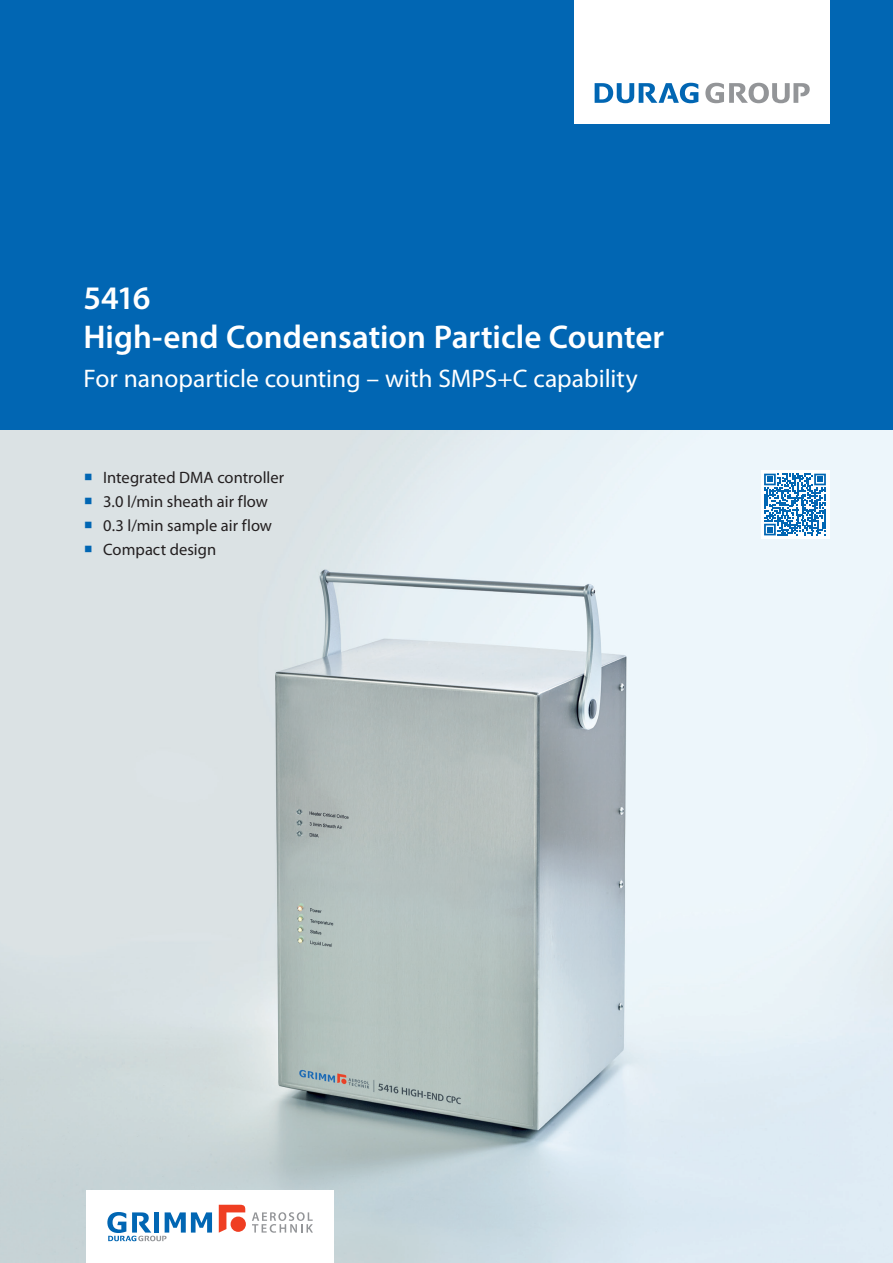
<style>
.page{position:relative;width:893px;height:1263px;background:#fff}
.page>*{position:absolute;margin:0;border:0;box-sizing:border-box;transform-origin:0 0}
.t1{font:600 33px/39.6px "Myriad Pro";color:#fff}
.t2{font:25.5px "Myriad Pro";color:#fff}
.t3{font:16.5px "Myriad Pro";color:#231f20}
.s1{color:#0166b3}
</style>
<div class="page">
<img style="left:0;top:429px;width:893px;height:834px">
<div style="left:0;top:0;width:893px;height:429px;background:#0166b3"></div>
<div style="left:86px;top:1191px;width:248px;height:72px;background:#fff"></div>
<div style="left:574px;top:0;width:255px;height:123px;background:#fff"></div>
<svg style="left:595px;top:83px;width:103px;height:20px"></svg>
<svg style="left:705px;top:83px;width:105px;height:20px"></svg>
<svg style="left:252px;top:1212px;width:61px;height:21px"></svg>
<svg style="left:219px;top:1205px;width:26px;height:27px"></svg>
<div style="left:231px;top:1216px;width:15px;height:16px;background:#ef3e22;border-radius:50%"></div>
<svg style="left:107px;top:1212px;width:105px;height:29px"></svg>
<div style="left:761px;top:470px;width:68px;height:68px;background:#fff"></div>
<svg style="left:764px;top:474px;width:62px;height:61px"></svg>
<svg style="left:93px;top:507px;width:16px;height:1px"></svg>
<svg style="left:93px;top:531px;width:16px;height:1px"></svg>
<svg style="left:93px;top:555px;width:16px;height:1px"></svg>
<h1 class="t1" style="left:83px;top:277px;width:583px">5416<br>High-end Condensation Particle Counter</h1>
<h2 class="t2" style="left:83px;top:363px;width:556px">For nanoparticle counting – with SMPS+C capability</h2>
<p class="t3" style="left:84px;top:467px;width:202px"><span class="s1">○</span> Integrated DMA controller</p>
<p class="t3" style="left:84px;top:491px;width:186px"><span class="s1">○</span> 3.0 l/min sheath air flow</p>
<p class="t3" style="left:84px;top:515px;width:190px"><span class="s1">○</span> 0.3 l/min sample air flow</p>
<p class="t3" style="left:84px;top:539px;width:134px"><span class="s1">○</span> Compact design</p>
</div>
